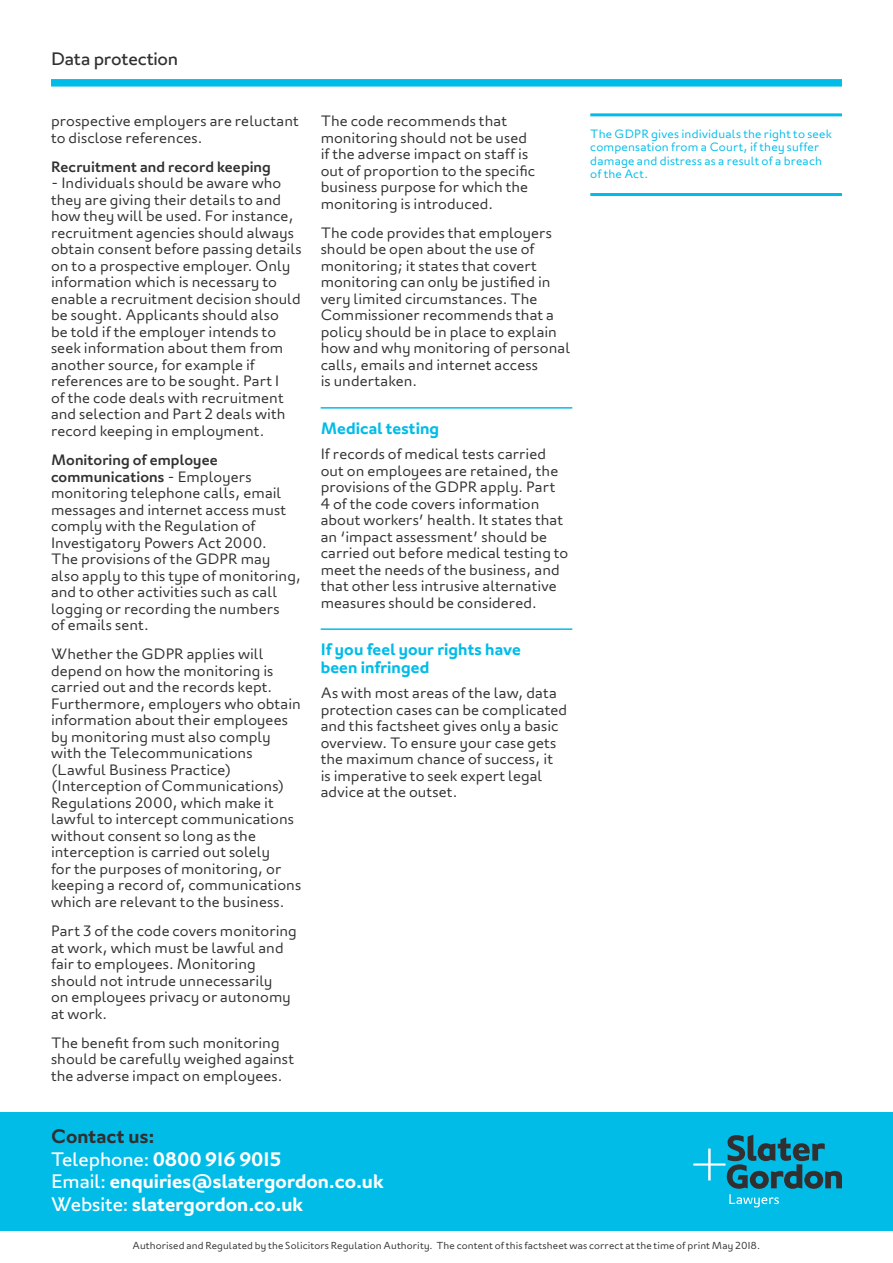
<style>
.page{position:relative;width:893px;height:1263px;background:#fff}
.page>*{position:absolute;margin:0;border:0;box-sizing:border-box;transform-origin:0 0}
.QUOTE{font:600 19.5px "London";color:#fff}
.QUOTE-2{font:600 19.5px "London";letter-spacing:.02em;color:#fff}
.t1{font:600 19.5px "London";color:#312f30}
.t2{font:18px "London";letter-spacing:-.015em;color:#312f30}
.t3{font:600 16.5px/18px "London";letter-spacing:.005em;color:#02bce8}
.t4{font:300 15px/16.5px "London";letter-spacing:.005em;color:#312f30}
.t5{font:500 15px "London";letter-spacing:.005em;color:#312f30}
.t6{font:300 12px/13.5px "London";letter-spacing:.015em;color:#02bce8}
.QUOTE-3{font:300 10.2px "London";letter-spacing:.01em;color:#312f30}
.s1{font-weight:500}
.s2{font-weight:400}
</style>
<div class="page">
<div style="left:0;top:1112px;width:893px;height:118px;background:#02bce8"></div>
<svg style="left:693px;top:1134px;width:149px;height:73px"></svg>
<hr style="left:321px;top:407px;width:251px;height:2px;background:#02bce8">
<hr style="left:321px;top:628px;width:251px;height:2px;background:#02bce8">
<div style="left:51px;top:79px;width:791px;height:8px;background:#02bce8"></div>
<hr style="left:590px;top:113px;width:252px;height:3px;background:#02bce8">
<hr style="left:590px;top:193px;width:252px;height:3px;background:#02bce8">
<p class="t2" style="left:51px;top:47px;width:129px">Data protection</p>
<p class="t4" style="left:51px;top:112px;width:249px">prospective employers are reluctant to disclose references.</p>
<p class="t5" style="left:51px;top:157px;width:221px">Recruitment and record keeping</p>
<p class="t4" style="left:51px;top:175px;width:252px">- Individuals should be aware who they are giving their details to and how they will be used. For instance, recruitment agencies should always obtain consent before passing details on to a prospective employer. Only information which is necessary to enable a recruitment decision should be sought. Applicants should also<br>be told if the employer intends to seek information about them from another source, for example if references are to be sought. Part 1<br>of the code deals with recruitment and selection and Part 2 deals with record keeping in employment.</p>
<p class="t4" style="left:51px;top:451px;width:252px"><span class="s1">Monitoring of employee communications</span> - Employers monitoring telephone calls, email messages and internet access must comply with the Regulation of<br>Investigatory Powers Act 2000.<br>The provisions of the GDPR may also apply to this type of monitoring, and to other activities such as call logging or recording the numbers<br>of emails sent.</p>
<p class="t4" style="left:51px;top:646px;width:252px">Whether the GDPR applies will depend on how the monitoring is carried out and the records kept.<br>Furthermore, employers who obtain information about their employees by monitoring must also comply with the Telecommunications (Lawful Business Practice) (Interception of Communications)<br>Regulations 2000, which make it lawful to intercept communications without consent so long as the interception is carried out solely<br>for the purposes of monitoring, or keeping a record of, communications which are relevant to the business.</p>
<p class="t4" style="left:51px;top:922px;width:247px">Part 3 of the code covers monitoring at work, which must be lawful and fair to employees. Monitoring should not intrude unnecessarily<br>on employees privacy or autonomy at work.</p>
<p class="t4" style="left:51px;top:1034px;width:245px">The benefit from such monitoring should be carefully weighed against the adverse impact on employees.</p>
<p class="t4" style="left:321px;top:112px;width:216px">The code recommends that monitoring should not be used if the adverse impact on staff is out of proportion to the specific business purpose for which the monitoring is introduced.</p>
<p class="t4" style="left:321px;top:224px;width:251px">The code provides that employers should be open about the use of monitoring; it states that covert monitoring can only be justified in very limited circumstances. The<br>Commissioner recommends that a policy should be in place to explain how and why monitoring of personal calls, emails and internet access<br>is undertaken.</p>
<p class="t3" style="left:321px;top:419px;width:120px">Medical testing</p>
<p class="t4" style="left:321px;top:445px;width:249px">If records of medical tests carried out on employees are retained, the provisions of the GDPR apply. Part 4 of the code covers information about workers’ health. It states that an ‘impact assessment’ should be carried out before medical testing to meet the needs of the business, and that other less intrusive alternative measures should be considered.</p>
<p class="t3" style="left:321px;top:641px;width:202px">If you feel your rights have been infringed</p>
<p class="t4" style="left:321px;top:685px;width:248px">As with most areas of the law, data protection cases can be complicated and this factsheet gives only a basic overview. To ensure your case gets the maximum chance of success, it<br>is imperative to seek expert legal advice at the outset.</p>
<p class="t1" style="left:51px;top:1124px;width:105px">Contact us:</p>
<p class="QUOTE-2" style="left:51px;top:1147px;width:232px"><span class="s2">Telephone:</span> 0800 916 9015</p>
<p class="QUOTE" style="left:51px;top:1169px;width:334px"><span class="s2">Email:</span> enquiries@slatergordon.co.uk</p>
<p class="QUOTE" style="left:51px;top:1192px;width:254px"><span class="s2">Website:</span> slatergordon.co.uk</p>
<p class="t6" style="left:590px;top:126px;width:243px">The GDPR gives individuals the right to seek compensation from a Court, if they suffer damage and distress as a result of a breach of the Act.</p>
<p class="QUOTE-3" style="left:133px;top:1238px;width:629px">Authorised and Regulated by the Solicitors Regulation Authority. The content of this factsheet was correct at the time of print May 2018.</p>
</div>
